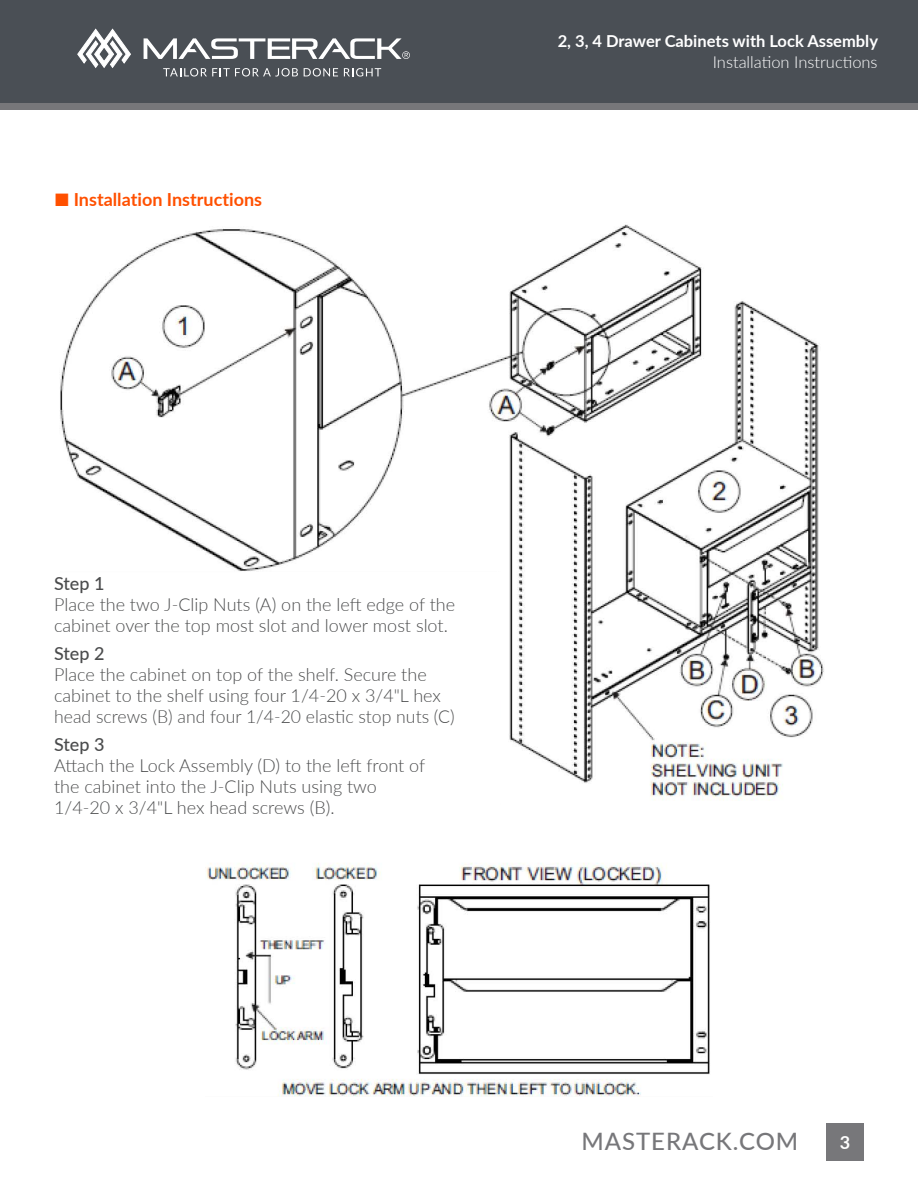
<style>
.page{position:relative;width:918px;height:1188px;background:#fff}
.page>*{position:absolute;margin:0;border:0;box-sizing:border-box;transform-origin:0 0}
.t1{font:500 24px "Lato";letter-spacing:.04em;color:#77777a}
.t2{font:300 18px/21px "Lato";color:#4b4c4d}
.t3{font:700 18px "Lato";color:#ff5000}
.t4{font:500 18px "Lato";letter-spacing:-.005em;color:#4b4c4d}
.t5{font:700 18px "Lato";color:#fff}
.t6{font:700 16.5px "Lato";color:#fff}
.t7{font:300 16.5px "Lato";color:#fff}
</style>
<div class="page">
<div style="left:0;top:0;width:918px;height:110px;background:#4a4f55"></div>
<div style="left:0;top:103px;width:918px;height:7px;background:#77777a"></div>
<svg style="left:144px;top:38px;width:265px;height:21px"></svg>
<svg style="left:77px;top:28px;width:54px;height:40px"></svg>
<svg style="left:163px;top:68px;width:135px;height:9px"></svg>
<svg style="left:304px;top:68px;width:34px;height:9px"></svg>
<svg style="left:344px;top:68px;width:37px;height:9px"></svg>
<div style="left:826px;top:1123px;width:38px;height:38px;background:#77777a"></div>
<img style="left:60px;top:224px;width:764px;height:577px">
<img style="left:206px;top:863px;width:504px;height:233px">
<p class="t3" style="left:55px;top:187px;width:209px">■ Installation Instructions</p>
<p class="t6" style="left:558px;top:29px;width:322px">2, 3, 4 Drawer Cabinets with Lock Assembly</p>
<p class="t7" style="left:713px;top:50px;width:166px">Installation Instructions</p>
<p class="t4" style="left:54px;top:571px;width:52px">Step 1</p>
<p class="t2" style="left:54px;top:594px;width:403px">Place the two J-Clip Nuts (A) on the left edge of the cabinet over the top most slot and lower most slot.</p>
<p class="t4" style="left:54px;top:640px;width:52px">Step 2</p>
<p class="t2" style="left:54px;top:663px;width:402px">Place the cabinet on top of the shelf. Secure the cabinet to the shelf using four 1/4-20 x 3/4"L hex head screws (B) and four 1/4-20 elastic stop nuts (C)</p>
<p class="t4" style="left:54px;top:731px;width:52px">Step 3</p>
<p class="t2" style="left:54px;top:754px;width:373px">Attach the Lock Assembly (D) to the left front of the cabinet into the J-Clip Nuts using two<br>1/4-20 x 3/4"L hex head screws (B).</p>
<h1 class="t1" style="left:581px;top:1124px;width:218px">MASTERACK.COM</h1>
<p class="t5" style="left:840px;top:1130px;width:12px">3</p>
</div>
